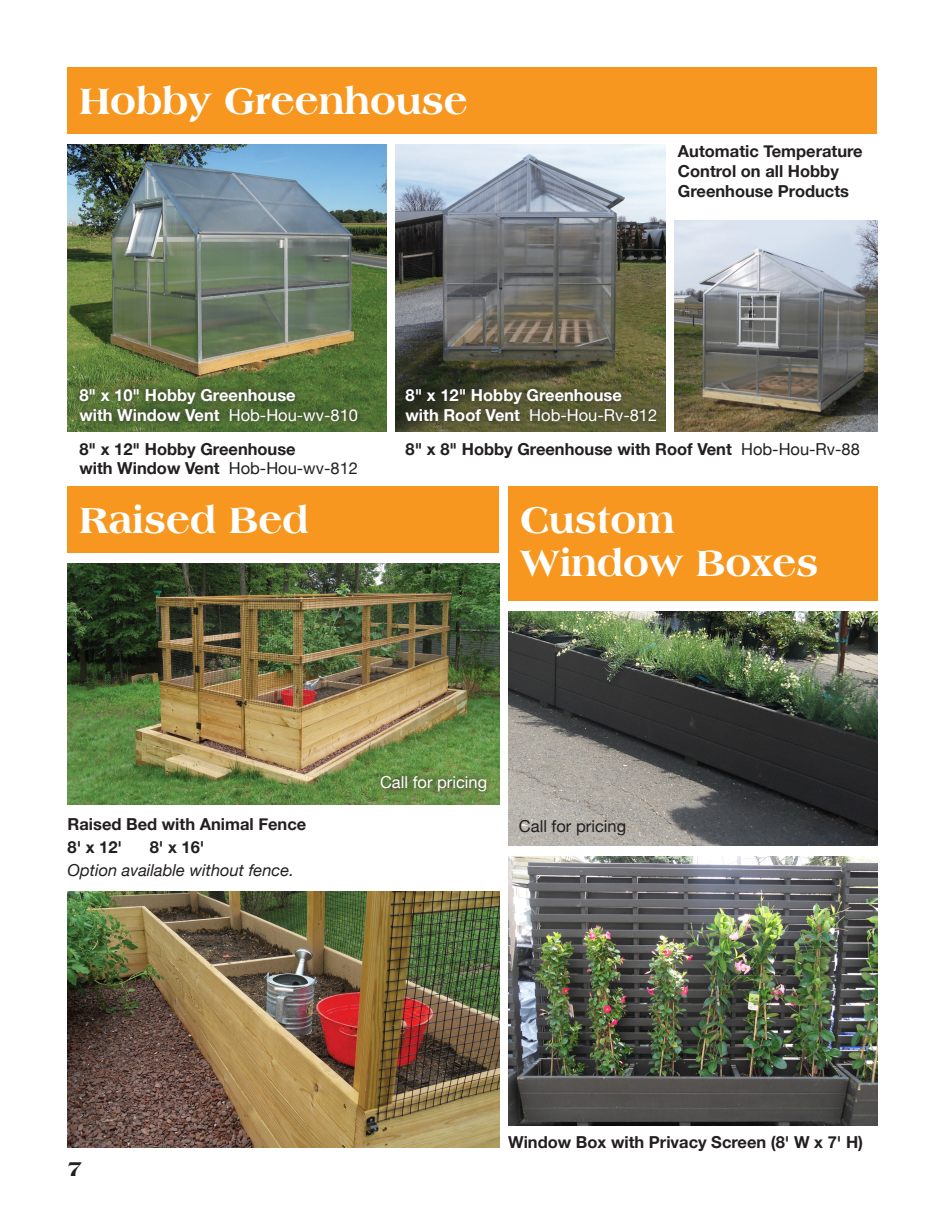
<style>
.page{position:relative;width:945px;height:1215px;background:#fff}
.page>*{position:absolute;margin:0;border:0;box-sizing:border-box;transform-origin:0 0}
.Product_Name_Head{font:800 39px/43.5px "Americana BT";color:#fff}
.t1{font:800 22.5px "Americana BT";color:#231f20}
.Product_description{font:700 16.5px/19.8px "Helvetica Neue";color:#231f20}
.Product_description-2{font:700 16.5px/19.8px "Helvetica Neue";color:#fff}
.Product_description-3{font:italic 16.5px "Helvetica Neue";color:#231f20}
.Product_description-4{font:16.5px "Helvetica Neue";color:#231f20}
.Product_description-5{font:16.5px "Helvetica Neue";color:#fff}
.s1{font-weight:400}
</style>
<div class="page">
<div style="left:68px;top:68px;width:810px;height:66px;background:#f7971f"></div>
<div style="left:68px;top:487px;width:431px;height:66px;background:#f7971f"></div>
<img style="left:395px;top:144px;width:271px;height:288px">
<img style="left:68px;top:144px;width:318px;height:288px">
<img style="left:68px;top:563px;width:431px;height:241px">
<img style="left:68px;top:891px;width:431px;height:257px">
<img style="left:675px;top:220px;width:203px;height:211px">
<div style="left:72px;top:381px;width:293px;height:48px;background:#231f20;opacity:.9"></div>
<div style="left:398px;top:381px;width:266px;height:48px;background:#231f20;opacity:.9"></div>
<div style="left:508px;top:487px;width:369px;height:114px;background:#f7971f"></div>
<img style="left:508px;top:856px;width:369px;height:269px">
<img style="left:508px;top:612px;width:369px;height:234px">
<div style="left:373px;top:769px;width:121px;height:30px;background:#231f20;opacity:.9"></div>
<p class="Product_Name_Head" style="left:80px;top:79px;width:390px">Hobby Greenhouse</p>
<p class="Product_description" style="left:678px;top:142px;width:186px">Automatic Temperature<br>Control on all Hobby<br>Greenhouse Products</p>
<p class="Product_description-2" style="left:79px;top:386px;width:280px">8" x 10" Hobby Greenhouse<br>with Window Vent <span class="s1">Hob-Hou-wv-810</span></p>
<p class="Product_description-2" style="left:406px;top:386px;width:253px">8" x 12" Hobby Greenhouse with Roof Vent <span class="s1">Hob-Hou-Rv-812</span></p>
<p class="Product_description" style="left:79px;top:439px;width:280px">8" x 12" Hobby Greenhouse<br>with Window Vent <span class="s1">Hob-Hou-wv-812</span></p>
<p class="Product_Name_Head" style="left:80px;top:498px;width:231px">Raised Bed</p>
<p class="Product_description" style="left:406px;top:439px;width:456px">8" x 8" Hobby Greenhouse with Roof Vent <span class="s1">Hob-Hou-Rv-88</span></p>
<p class="Product_Name_Head" style="left:520px;top:498px;width:300px">Custom<br>Window Boxes</p>
<p class="Product_description" style="left:68px;top:815px;width:240px">Raised Bed with Animal Fence</p>
<p class="Product_description" style="left:68px;top:838px;width:56px">8' x 12'</p>
<p class="Product_description" style="left:150px;top:838px;width:56px">8' x 16'</p>
<p class="Product_description-3" style="left:68px;top:859px;width:228px">Option available without fence.</p>
<p class="Product_description-5" style="left:380px;top:770px;width:109px">Call for pricing</p>
<p class="Product_description-4" style="left:519px;top:814px;width:109px">Call for pricing</p>
<p class="t1" style="left:68px;top:1155px;width:17px">7</p>
<p class="Product_description" style="left:508px;top:1132px;width:357px">Window Box with Privacy Screen (8' W x 7' H)</p>
</div>
